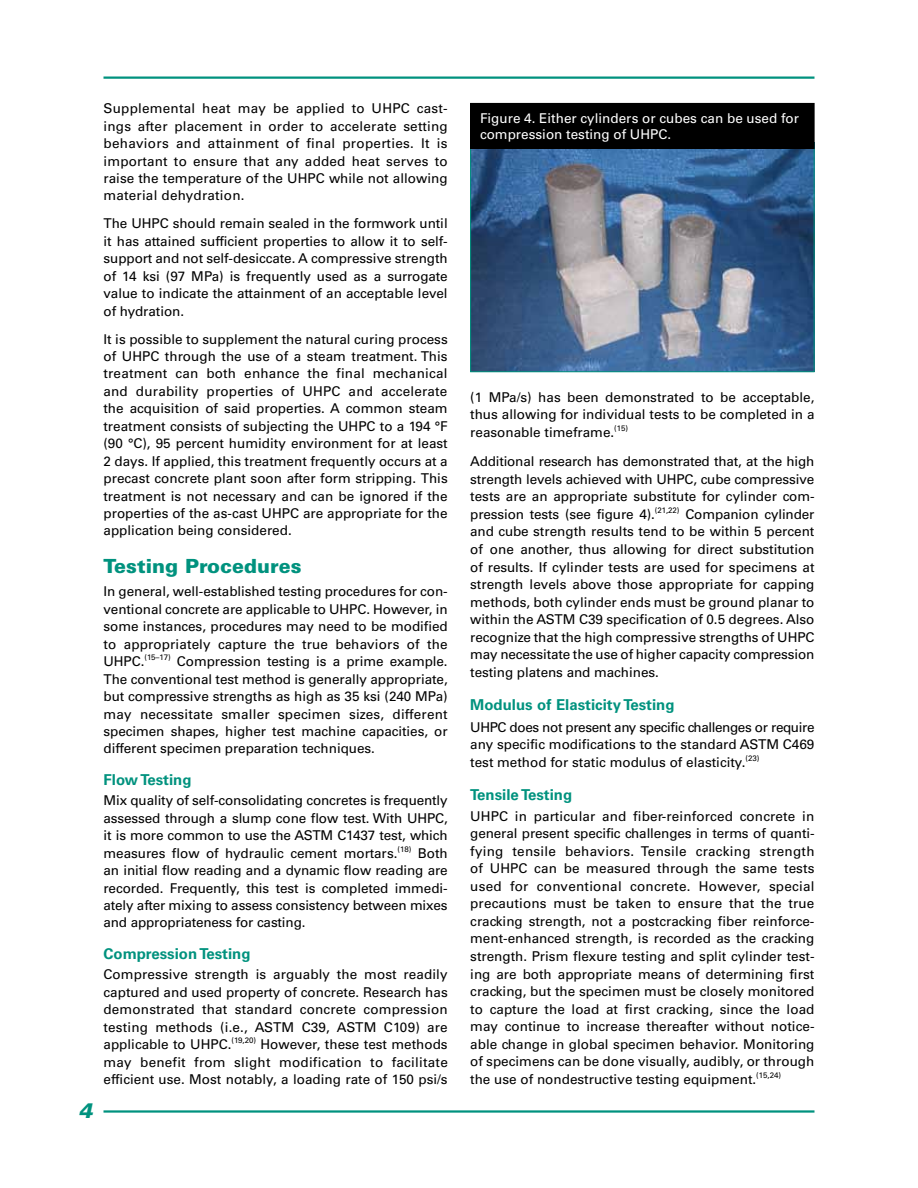
<style>
.page{position:relative;width:918px;height:1188px;background:#fff}
.page>*{position:absolute;margin:0;border:0;box-sizing:border-box;transform-origin:0 0}
.t1{font:italic 900 21px "Univers LT Std";color:#00927e}
.t2{font:900 19.5px "Univers LT Std";color:#00927e}
.t3{font:700 15px "Univers LT Std";color:#00927e}
.t4{font:13.5px/17.4px "Univers LT Std";color:#000;text-align:justify}
.t5{font:13.5px/16.5px "Univers LT Std";color:#fff}
</style>
<div class="page">
<hr style="left:104px;top:1110px;width:710px;height:3px;background:#00927e">
<hr style="left:104px;top:76px;width:710px;height:3px;background:#00927e">
<img style="left:472px;top:149px;width:340px;height:221px">
<div style="left:471px;top:103px;width:343px;height:45px;background:#000"></div>
<div style="left:470px;top:103px;width:344px;height:46px;border:1px solid #000"></div>
<h1 class="t1" style="left:78px;top:1097px;width:16px">4</h1>
<p class="t4" style="left:104px;top:100px;width:346px">Supplemental heat may be applied to UHPC cast&shy;ings after placement in order to accelerate setting behaviors and attainment of final properties. It is important to ensure that any added heat serves to raise the temperature of the UHPC while not allowing material dehydration.</p>
<p class="t4" style="left:104px;top:215px;width:346px">The UHPC should remain sealed in the formwork until it has attained sufficient properties to allow it to self&shy;support and not self-desiccate. A compressive strength of 14 ksi (97 MPa) is frequently used as a surrogate value to indicate the attainment of an acceptable level of hydration.</p>
<p class="t4" style="left:104px;top:330px;width:346px">It is possible to supplement the natural curing process of UHPC through the use of a steam treatment. This treatment can both enhance the final mechanical and durability properties of UHPC and accelerate the acquisition of said properties. A common steam treatment consists of subjecting the UHPC to a 194 °F (90 °C), 95 percent humidity environment for at least 2 days. If applied, this treatment frequently occurs at a precast concrete plant soon after form stripping. This treatment is not necessary and can be ignored if the properties of the as-cast UHPC are appropriate for the application being considered.</p>
<h2 class="t2" style="left:104px;top:554px;width:200px">Testing Procedures</h2>
<p class="t4" style="left:103px;top:583px;width:346px">In general, well-established testing procedures for con&shy;ventional concrete are applicable to UHPC. However, in some instances, procedures may need to be modified to appropriately capture the true behaviors of the UHPC.<sup>(15–17)</sup> Compression testing is a prime example.<br>The conventional test method is generally appropriate, but compressive strengths as high as 35 ksi (240 MPa) may necessitate smaller specimen sizes, different specimen shapes, higher test machine capacities, or different specimen preparation techniques.</p>
<p class="t3" style="left:104px;top:771px;width:90px">Flow Testing</p>
<p class="t4" style="left:104px;top:792px;width:346px">Mix quality of self-consolidating concretes is frequently assessed through a slump cone flow test. With UHPC, it is more common to use the ASTM C1437 test, which measures flow of hydraulic cement mortars.<sup>(18)</sup> Both an initial flow reading and a dynamic flow reading are recorded. Frequently, this test is completed immedi&shy;ately after mixing to assess consistency between mixes and appropriateness for casting.</p>
<p class="t3" style="left:104px;top:945px;width:149px">Compression Testing</p>
<p class="t4" style="left:103px;top:966px;width:346px">Compressive strength is arguably the most readily captured and used property of concrete. Research has demonstrated that standard concrete compression testing methods (i.e., ASTM C39, ASTM C109) are applicable to UHPC.<sup>(19,20)</sup> However, these test methods may benefit from slight modification to facilitate efficient use. Most notably, a loading rate of 150 psi/s</p>
<p class="t5" style="left:480px;top:110px;width:321px">Figure 4. Either cylinders or cubes can be used for compression testing of UHPC.</p>
<p class="t4" style="left:470px;top:388px;width:346px">(1 MPa/s) has been demonstrated to be acceptable, thus allowing for individual tests to be completed in a reasonable timeframe.<sup>(15)</sup></p>
<p class="t4" style="left:470px;top:453px;width:346px">Additional research has demonstrated that, at the high strength levels achieved with UHPC, cube compressive tests are an appropriate substitute for cylinder com&shy;pression tests (see figure 4).<sup>(21,22)</sup> Companion cylinder and cube strength results tend to be within 5 percent of one another, thus allowing for direct substitution of results. If cylinder tests are used for specimens at strength levels above those appropriate for capping methods, both cylinder ends must be ground planar to within the ASTM C39 specification of 0.5 degrees. Also recognize that the high compressive strengths of UHPC may necessitate the use of higher capacity compression testing platens and machines.</p>
<p class="t3" style="left:470px;top:696px;width:206px">Modulus of Elasticity Testing</p>
<p class="t4" style="left:470px;top:718px;width:346px">UHPC does not present any specific challenges or require any specific modifications to the standard ASTM C469 test method for static modulus of elasticity.<sup>(23)</sup></p>
<p class="t3" style="left:470px;top:786px;width:104px">Tensile Testing</p>
<p class="t4" style="left:470px;top:807px;width:346px">UHPC in particular and fiber-reinforced concrete in general present specific challenges in terms of quanti&shy;fying tensile behaviors. Tensile cracking strength of UHPC can be measured through the same tests used for conventional concrete. However, special precautions must be taken to ensure that the true cracking strength, not a postcracking fiber reinforce&shy;ment-enhanced strength, is recorded as the cracking strength. Prism flexure testing and split cylinder test&shy;ing are both appropriate means of determining first cracking, but the specimen must be closely monitored to capture the load at first cracking, since the load may continue to increase thereafter without notice&shy;able change in global specimen behavior. Monitoring of specimens can be done visually, audibly, or through the use of nondestructive testing equipment.<sup>(15,24)</sup></p>
</div>
